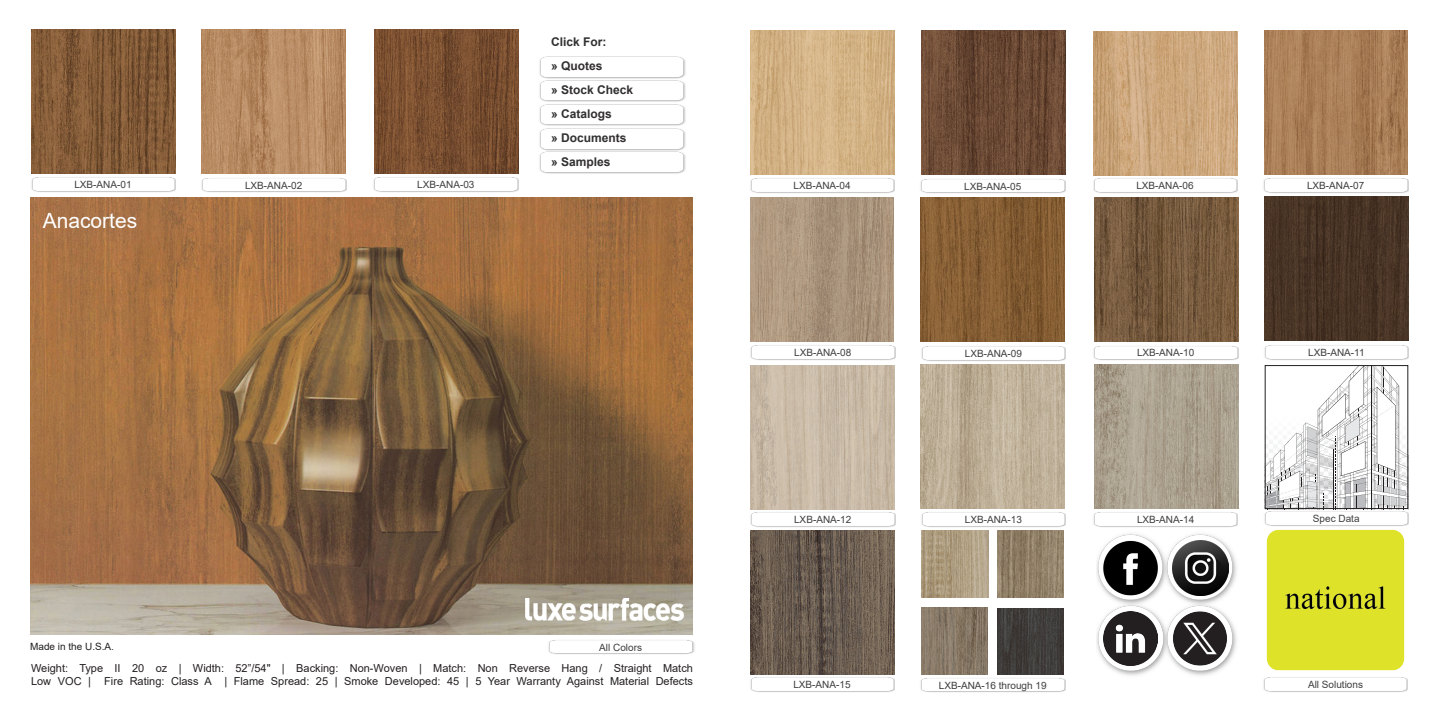
<style>
.page{position:relative;width:1440px;height:720px;background:#fff}
.page>*{position:absolute;margin:0;border:0;box-sizing:border-box;transform-origin:0 0}
.t1{font:21px "Arial";color:#fff}
.t2{font:700 12px "Arial";color:#312f30}
.t3{font:11px "Arial";color:#231f20}
.t4{font:10px "Arial";color:#3e3e3f}
.t5{font:10px "Arial";color:#231f20}
</style>
<div class="page">
<img style="left:1096px;top:552px;width:70px;height:49px">
<img style="left:1166px;top:534px;width:71px;height:67px">
<img style="left:1096px;top:601px;width:58px;height:75px">
<img style="left:539px;top:152px;width:147px;height:22px">
<img style="left:539px;top:56px;width:147px;height:23px">
<img style="left:31px;top:198px;width:662px;height:436px">
<img style="left:1266px;top:529px;width:139px;height:142px">
<img style="left:31px;top:29px;width:144px;height:144px">
<img style="left:202px;top:29px;width:144px;height:144px">
<img style="left:374px;top:30px;width:144px;height:144px">
<img style="left:750px;top:31px;width:144px;height:144px">
<img style="left:921px;top:31px;width:144px;height:144px">
<img style="left:1094px;top:31px;width:144px;height:144px">
<img style="left:750px;top:531px;width:144px;height:144px">
<img style="left:921px;top:198px;width:144px;height:144px">
<img style="left:1099px;top:534px;width:63px;height:65px">
<img style="left:1173px;top:540px;width:55px;height:56px">
<img style="left:1103px;top:611px;width:51px;height:54px">
<img style="left:1154px;top:605px;width:84px;height:68px">
<img style="left:751px;top:365px;width:144px;height:144px">
<img style="left:921px;top:364px;width:144px;height:144px">
<img style="left:750px;top:198px;width:144px;height:144px">
<svg style="left:1264px;top:367px;width:144px;height:143px"></svg>
<img style="left:1094px;top:198px;width:144px;height:144px">
<img style="left:1264px;top:197px;width:144px;height:144px">
<img style="left:1094px;top:364px;width:144px;height:144px">
<img style="left:525px;top:598px;width:158px;height:23px">
<div style="left:1251px;top:364px;width:53px;height:31px;background:#fff"></div>
<div style="left:1265px;top:365px;width:143px;height:144px;border:1px solid #231f20"></div>
<img style="left:750px;top:178px;width:144px;height:15px">
<img style="left:539px;top:80px;width:147px;height:72px">
<img style="left:920px;top:179px;width:145px;height:14px">
<img style="left:1093px;top:178px;width:144px;height:15px">
<img style="left:750px;top:345px;width:145px;height:15px">
<img style="left:921px;top:346px;width:145px;height:15px">
<img style="left:1093px;top:346px;width:145px;height:14px">
<img style="left:1264px;top:345px;width:145px;height:15px">
<img style="left:750px;top:512px;width:145px;height:15px">
<img style="left:921px;top:512px;width:145px;height:15px">
<img style="left:1093px;top:512px;width:145px;height:15px">
<img style="left:1264px;top:511px;width:145px;height:15px">
<img style="left:750px;top:677px;width:144px;height:15px">
<img style="left:1263px;top:677px;width:145px;height:15px">
<img style="left:31px;top:177px;width:144px;height:15px">
<img style="left:201px;top:178px;width:145px;height:14px">
<img style="left:373px;top:177px;width:145px;height:15px">
<img style="left:548px;top:640px;width:147px;height:14px">
<img style="left:922px;top:531px;width:66px;height:66px">
<img style="left:921px;top:608px;width:66px;height:66px">
<img style="left:997px;top:531px;width:67px;height:66px">
<img style="left:997px;top:608px;width:67px;height:67px">
<img style="left:920px;top:678px;width:145px;height:14px">
<img style="left:1264px;top:31px;width:144px;height:144px">
<img style="left:1263px;top:178px;width:145px;height:15px">
<p class="t4" style="left:74px;top:178px;width:59px">LXB-ANA-01</p>
<p class="t4" style="left:245px;top:178px;width:59px">LXB-ANA-02</p>
<p class="t4" style="left:417px;top:178px;width:59px">LXB-ANA-03</p>
<p class="t1" style="left:43px;top:206px;width:96px">Anacortes</p>
<p class="t2" style="left:551px;top:33px;width:57px">Click For:</p>
<p class="t2" style="left:551px;top:57px;width:53px">» Quotes</p>
<p class="t2" style="left:551px;top:81px;width:84px">» Stock Check</p>
<p class="t2" style="left:551px;top:105px;width:62px">» Catalogs</p>
<p class="t2" style="left:551px;top:129px;width:77px">» Documents</p>
<p class="t2" style="left:551px;top:153px;width:61px">» Samples</p>
<p class="t5" style="left:30px;top:640px;width:85px">Made in the U.S.A.</p>
<p class="t4" style="left:599px;top:641px;width:44px">All Colors</p>
<p class="t3" style="left:31px;top:661px;width:663px">Weight: Type II 20 oz | Width: 52”/54" | Backing: Non-Woven | Match: Non Reverse Hang / Straight Match</p>
<p class="t3" style="left:31px;top:674px;width:663px">Low VOC | Fire Rating: Class A | Flame Spread: 25 | Smoke Developed: 45 | 5 Year Warranty Against Material Defects</p>
<p class="t4" style="left:793px;top:179px;width:59px">LXB-ANA-04</p>
<p class="t4" style="left:964px;top:179px;width:59px">LXB-ANA-05</p>
<p class="t4" style="left:1136px;top:179px;width:59px">LXB-ANA-06</p>
<p class="t4" style="left:1307px;top:178px;width:59px">LXB-ANA-07</p>
<p class="t4" style="left:794px;top:346px;width:59px">LXB-ANA-08</p>
<p class="t4" style="left:965px;top:346px;width:59px">LXB-ANA-09</p>
<p class="t4" style="left:1137px;top:346px;width:59px">LXB-ANA-10</p>
<p class="t4" style="left:1308px;top:345px;width:58px">LXB-ANA-11</p>
<p class="t4" style="left:794px;top:512px;width:59px">LXB-ANA-12</p>
<p class="t4" style="left:965px;top:513px;width:59px">LXB-ANA-13</p>
<p class="t4" style="left:1137px;top:512px;width:59px">LXB-ANA-14</p>
<p class="t4" style="left:1313px;top:512px;width:48px">Spec Data</p>
<p class="t4" style="left:793px;top:678px;width:59px">LXB-ANA-15</p>
<p class="t4" style="left:1308px;top:677px;width:57px">All Solutions</p>
<p class="t4" style="left:939px;top:678px;width:109px">LXB-ANA-16 through 19</p>
</div>
